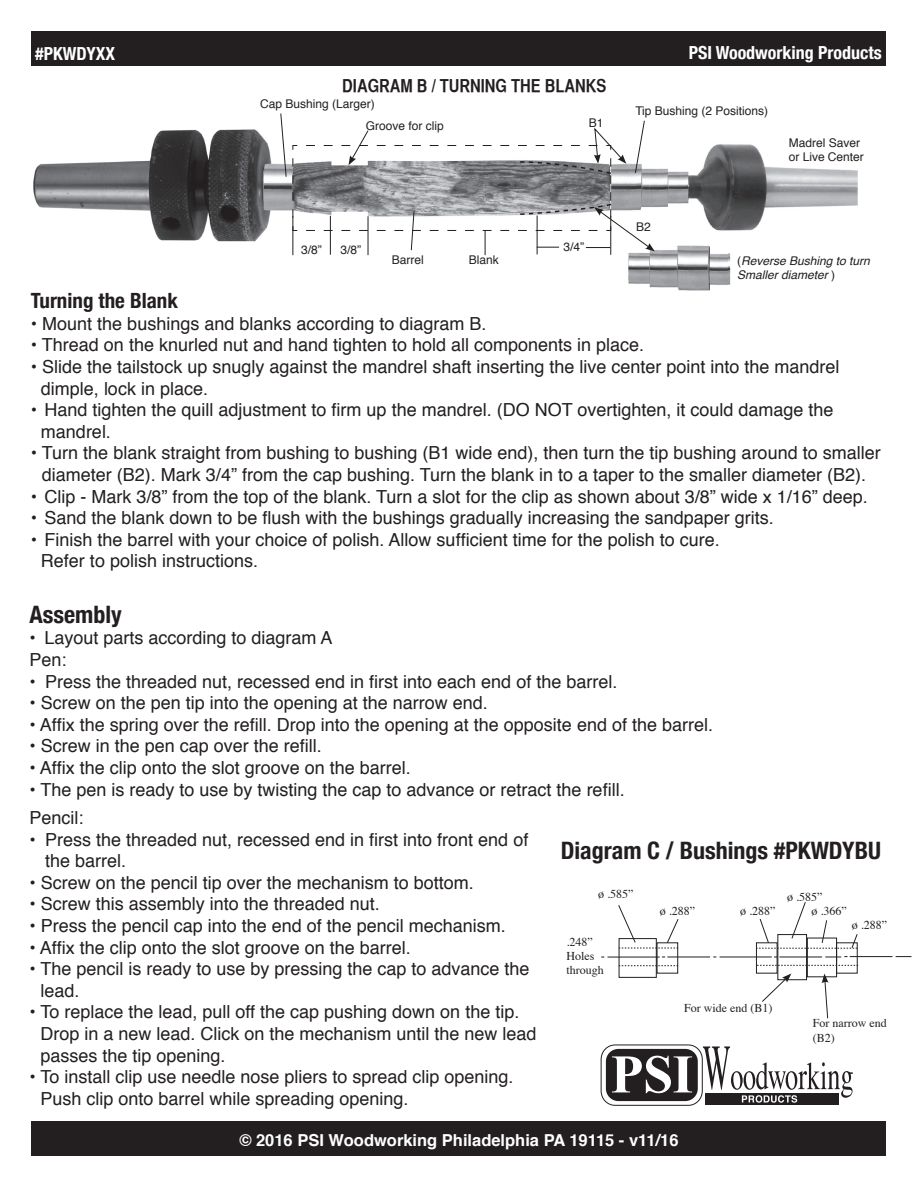
<style>
.page{position:relative;width:918px;height:1188px;background:#fff}
.page>*{position:absolute;margin:0;border:0;box-sizing:border-box;transform-origin:0 0}
.t1{font:700 condensed 24px "Helvetica Neue";color:#231f20}
.t2{font:700 condensed 21px "Helvetica Neue";color:#231f20}
.t3{font:18px/21.6px "Helvetica";color:#231f20}
.t4{font:700 condensed 18px "Helvetica Neue";color:#fff}
.t5{font:18px "Helvetica CY Bold";color:#231f20}
.t6{font:700 16.5px "Helvetica";color:#fff}
.t7{font:12px/21.6px "Helvetica";color:#231f20}
.t8{font:12px/14.4px "Times";color:#231f20}
.t9{font:italic 12px/14.4px "Helvetica";color:#231f20}
.s1{font-style:normal}
</style>
<div class="page">
<img style="left:33px;top:129px;width:825px;height:113px">
<img style="left:628px;top:245px;width:80px;height:46px">
<img style="left:708px;top:247px;width:22px;height:44px">
<svg style="left:601px;top:1045px;width:101px;height:60px"></svg>
<div style="left:601px;top:1045px;width:102px;height:61px;border:1px solid #231f20;border-radius:14px"></div>
<div style="left:705px;top:1093px;width:134px;height:12px;background:#231f20"></div>
<svg style="left:606px;top:1046px;width:247px;height:57px"></svg>
<div style="left:32px;top:32px;width:854px;height:34px;background:#231f20"></div>
<div style="left:32px;top:1121px;width:854px;height:35px;background:#231f20"></div>
<svg style="left:758px;top:965px;width:98px;height:1px"></svg>
<svg style="left:621px;top:965px;width:54px;height:1px"></svg>
<hr style="left:667px;top:957px;width:43px;height:1px;background:#231f20">
<hr style="left:779px;top:957px;width:43px;height:1px;background:#231f20">
<hr style="left:850px;top:956px;width:42px;height:1px;background:#231f20">
<svg style="left:896px;top:956px;width:16px;height:1px"></svg>
<svg style="left:825px;top:956px;width:22px;height:2px"></svg>
<hr style="left:608px;top:957px;width:52px;height:1px;background:#231f20">
<hr style="left:720px;top:957px;width:52px;height:1px;background:#231f20">
<div style="left:619px;top:938px;width:38px;height:40px;border:1px solid #231f20"></div>
<div style="left:807px;top:938px;width:30px;height:39px;border:1px solid #231f20"></div>
<div style="left:657px;top:942px;width:21px;height:32px;border:1px solid #231f20"></div>
<div style="left:756px;top:942px;width:21px;height:32px;border:1px solid #231f20"></div>
<div style="left:836px;top:942px;width:22px;height:32px;border:1px solid #231f20"></div>
<div style="left:777px;top:934px;width:30px;height:46px;border:1px solid #231f20"></div>
<svg style="left:618px;top:905px;width:61px;height:44px"></svg>
<div style="left:771px;top:116px;width:102px;height:34px;background:#fff"></div>
<svg style="left:756px;top:902px;width:102px;height:47px"></svg>
<svg style="left:822px;top:974px;width:7px;height:45px"></svg>
<svg style="left:762px;top:974px;width:29px;height:28px"></svg>
<svg style="left:280px;top:113px;width:375px;height:142px"></svg>
<p class="t4" style="left:35px;top:38px;width:81px">#PKWDYXX</p>
<p class="t4" style="left:689px;top:38px;width:195px">PSI Woodworking Products</p>
<p class="t5" style="left:342px;top:75px;width:266px">DIAGRAM B / TURNING THE BLANKS</p>
<p class="t7" style="left:366px;top:94px;width:80px;text-indent:-106px">Cap Bushing (Larger)<br>Groove for clip</p>
<p class="t7" style="left:635px;top:101px;width:134px">Tip Bushing (2 Positions)</p>
<p class="t7" style="left:589px;top:113px;width:16px">B1</p>
<p class="t7" style="left:789px;top:136px;width:77px;line-height:14.4px">Madrel Saver or Live Center</p>
<p class="t7" style="left:636px;top:216px;width:16px">B2</p>
<p class="t7" style="left:301px;top:240px;width:22px">3/8”</p>
<p class="t7" style="left:341px;top:239px;width:22px">3/8”</p>
<p class="t7" style="left:564px;top:236px;width:22px">3/4”</p>
<p class="t7" style="left:392px;top:250px;width:34px">Barrel</p>
<p class="t7" style="left:469px;top:250px;width:32px">Blank</p>
<p class="t9" style="left:737px;top:253px;width:134px"><span class="s1">(</span>Reverse Bushing to turn<br>Smaller diameter <span class="s1">)</span></p>
<p class="t2" style="left:31px;top:283px;width:148px">Turning the Blank</p>
<p class="t3" style="left:31px;top:313px;width:457px">• Mount the bushings and blanks according to diagram B.</p>
<p class="t3" style="left:31px;top:335px;width:615px">• Thread on the knurled nut and hand tighten to hold all components in place.</p>
<p class="t3" style="left:41px;top:356px;width:800px;text-indent:-10px">• Slide the tailstock up snugly against the mandrel shaft inserting the live center point into the mandrel dimple, lock in place.</p>
<p class="t3" style="left:41px;top:400px;width:794px;text-indent:-10px">• Hand tighten the quill adjustment to firm up the mandrel. (DO NOT overtighten, it could damage the mandrel.</p>
<p class="t3" style="left:31px;top:443px;width:851px;text-align:center">• Turn the blank straight from bushing to bushing (B1 wide end), then turn the tip bushing around to smaller diameter (B2). Mark 3/4” from the cap bushing. Turn the blank in to a taper to the smaller diameter (B2).</p>
<p class="t3" style="left:31px;top:486px;width:838px">• Clip - Mark 3/8” from the top of the blank. Turn a slot for the clip as shown about 3/8” wide x 1/16” deep.</p>
<p class="t3" style="left:31px;top:508px;width:744px">• Sand the blank down to be flush with the bushings gradually increasing the sandpaper grits.</p>
<p class="t3" style="left:41px;top:529px;width:680px;text-indent:-10px">• Finish the barrel with your choice of polish. Allow sufficient time for the polish to cure.<br>Refer to polish instructions.</p>
<h1 class="t1" style="left:29px;top:594px;width:94px">Assembly</h1>
<p class="t3" style="left:29px;top:628px;width:305px">• Layout parts according to diagram A<br>Pen:</p>
<p class="t3" style="left:29px;top:671px;width:589px">• Press the threaded nut, recessed end in first into each end of the barrel.</p>
<p class="t3" style="left:29px;top:693px;width:460px">• Screw on the pen tip into the opening at the narrow end.</p>
<p class="t3" style="left:29px;top:714px;width:685px">• Affix the spring over the refill. Drop into the opening at the opposite end of the barrel.</p>
<p class="t3" style="left:29px;top:736px;width:294px">• Screw in the pen cap over the refill.</p>
<p class="t3" style="left:29px;top:757px;width:383px">• Affix the clip onto the slot groove on the barrel.</p>
<p class="t3" style="left:29px;top:779px;width:597px">• The pen is ready to use by twisting the cap to advance or retract the refill.</p>
<p class="t3" style="left:29px;top:807px;width:56px">Pencil:</p>
<p class="t3" style="left:45px;top:829px;width:485px;text-indent:-16px">• Press the threaded nut, recessed end in first into front end of the barrel.</p>
<p class="t3" style="left:29px;top:872px;width:446px">• Screw on the pencil tip over the mechanism to bottom.</p>
<p class="t3" style="left:29px;top:894px;width:352px">• Screw this assembly into the threaded nut.</p>
<p class="t3" style="left:29px;top:915px;width:478px">• Press the pencil cap into the end of the pencil mechanism.</p>
<p class="t3" style="left:29px;top:937px;width:383px">• Affix the clip onto the slot groove on the barrel.</p>
<p class="t3" style="left:40px;top:959px;width:491px;text-indent:-11px">• The pencil is ready to use by pressing the cap to advance the lead.</p>
<p class="t3" style="left:40px;top:1002px;width:498px;text-indent:-11px">• To replace the lead, pull off the cap pushing down on the tip.<br>Drop in a new lead. Click on the mechanism until the new lead passes the tip opening.</p>
<p class="t3" style="left:40px;top:1067px;width:475px;text-indent:-11px">• To install clip use needle nose pliers to spread clip opening.<br>Push clip onto barrel while spreading opening.</p>
<h1 class="t1" style="left:561px;top:830px;width:322px">Diagram C / Bushings #PKWDYBU</h1>
<p class="t8" style="left:598px;top:886px;width:37px">ø .585”</p>
<p class="t8" style="left:566px;top:933px;width:39px">.248”<br>Holes through</p>
<p class="t8" style="left:660px;top:903px;width:37px">ø .288”</p>
<p class="t8" style="left:740px;top:903px;width:37px">ø .288”</p>
<p class="t8" style="left:812px;top:888px;width:37px;text-indent:-24px">ø .585”<br>ø .366”</p>
<p class="t8" style="left:852px;top:917px;width:37px">ø .288”</p>
<p class="t8" style="left:684px;top:1000px;width:90px">For wide end (B1)</p>
<p class="t8" style="left:813px;top:1015px;width:75px">For narrow end (B2)</p>
<p class="t6" style="left:239px;top:1127px;width:441px">© 2016 PSI Woodworking Philadelphia PA 19115 - v11/16</p>
</div>
